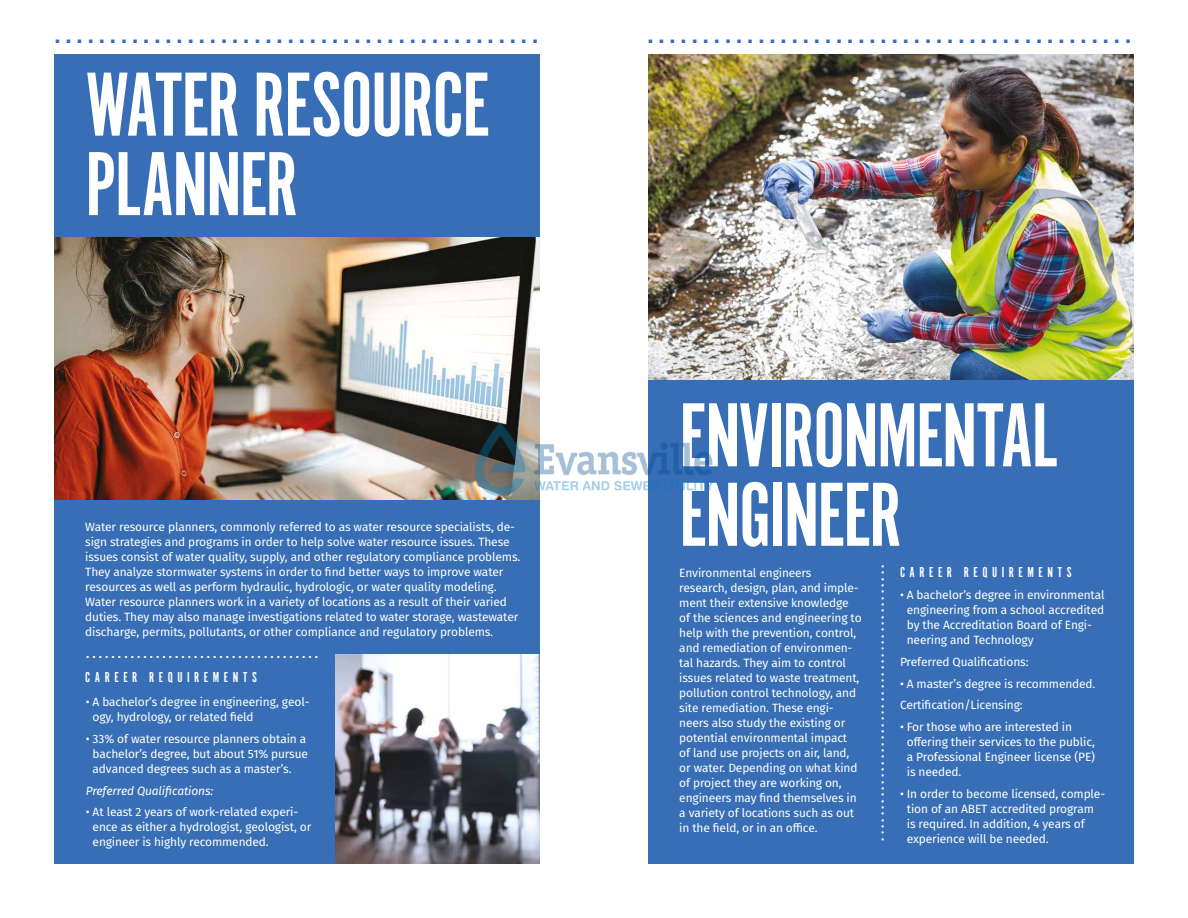
<style>
.page{position:relative;width:1188px;height:918px;background:#fff}
.page>*{position:absolute;margin:0;border:0;box-sizing:border-box;transform-origin:0 0}
.t1{font:94.5px/79.5px "Alternate Got No 1 D";letter-spacing:-.02em;color:#fff}
.t2{font:700 condensed 21px "AG Book Pro";color:#376eb5}
.t3{font:15px "Alternate Got No 1 D";letter-spacing:.3em;color:#fff}
.t4{font:12px/15px "Fira Sans";letter-spacing:-.01em;color:#fff}
.t5{font:700 condensed 12px "AG Book Pro";color:#fff}
.t6{font:italic 12px "Fira Sans";letter-spacing:-.01em;color:#fff}
</style>
<div class="page">
<div style="left:54px;top:54px;width:486px;height:810px;background:#376eb5"></div>
<img style="left:54px;top:238px;width:486px;height:261px">
<img style="left:336px;top:655px;width:204px;height:209px">
<div style="left:648px;top:275px;width:486px;height:589px;background:#376eb5"></div>
<img style="left:648px;top:54px;width:486px;height:326px">
<img style="left:475px;top:423px;width:238px;height:72px">
<h2 class="t2" style="left:55px;top:22px;width:484px">............................................</h2>
<h1 class="t1" style="left:85px;top:67px;width:406px">WATER RESOURCE<br>PLANNER</h1>
<p class="t4" style="left:85px;top:519px;width:437px">Water resource planners, commonly referred to as water resource specialists, de&shy;sign strategies and programs in order to help solve water resource issues. These issues consist of water quality, supply, and other regulatory compliance problems.<br>They analyze stormwater systems in order to find better ways to improve water resources as well as perform hydraulic, hydrologic, or water quality modeling.<br>Water resource planners work in a variety of locations as a result of their varied duties. They may also manage investigations related to water storage, wastewater discharge, permits, pollutants, or other compliance and regulatory problems.</p>
<p class="t5" style="left:318px;top:668px;width:233px;rotate:-180deg">.....................................</p>
<p class="t3" style="left:85px;top:669px;width:173px">CAREER REQUIREMENTS</p>
<p class="t4" style="left:93px;top:694px;width:218px;text-indent:-7px">• A bachelor’s degree in engineering, geol&shy;ogy, hydrology, or related field</p>
<p class="t4" style="left:93px;top:731px;width:217px;text-indent:-7px">• 33% of water resource planners obtain a bachelor’s degree, but about 51% pursue advanced degrees such as a master’s.</p>
<p class="t6" style="left:86px;top:782px;width:129px">Preferred Qualifications:</p>
<p class="t4" style="left:93px;top:804px;width:220px;text-indent:-7px">• At least 2 years of work-related experi&shy;ence as either a hydrologist, geologist, or engineer is highly recommended.</p>
<h2 class="t2" style="left:648px;top:22px;width:484px">............................................</h2>
<h1 class="t1" style="left:679px;top:398px;width:380px">ENVIRONMENTAL<br>ENGINEER</h1>
<p class="t5" style="left:894px;top:565px;width:277px;rotate:90deg">............................................</p>
<p class="t4" style="left:679px;top:565px;width:184px">Environmental engineers research, design, plan, and imple&shy;ment their extensive knowledge of the sciences and engineering to help with the prevention, control, and remediation of environmen&shy;tal hazards. They aim to control issues related to waste treatment, pollution control technology, and site remediation. These engi&shy;neers also study the existing or potential environmental impact<br>of land use projects on air, land, or water. Depending on what kind of project they are working on, engineers may find themselves in a variety of locations such as out in the field, or in an office.</p>
<p class="t3" style="left:900px;top:564px;width:173px">CAREER REQUIREMENTS</p>
<p class="t4" style="left:907px;top:587px;width:199px;text-indent:-7px">• A bachelor’s degree in environmental engineering from a school accredited by the Accreditation Board of Engi&shy;neering and Technology</p>
<p class="t4" style="left:900px;top:654px;width:130px">Preferred Qualifications:</p>
<p class="t4" style="left:900px;top:672px;width:197px;line-height:21.8px">• A master’s degree is recommended.<br>Certification/Licensing:</p>
<p class="t4" style="left:907px;top:719px;width:190px;text-indent:-7px">• For those who are interested in offering their services to the public, a Professional Engineer license (PE) is needed.</p>
<p class="t4" style="left:907px;top:786px;width:200px;text-indent:-7px">• In order to become licensed, comple&shy;tion of an ABET accredited program is required. In addition, 4 years of experience will be needed.</p>
</div>
